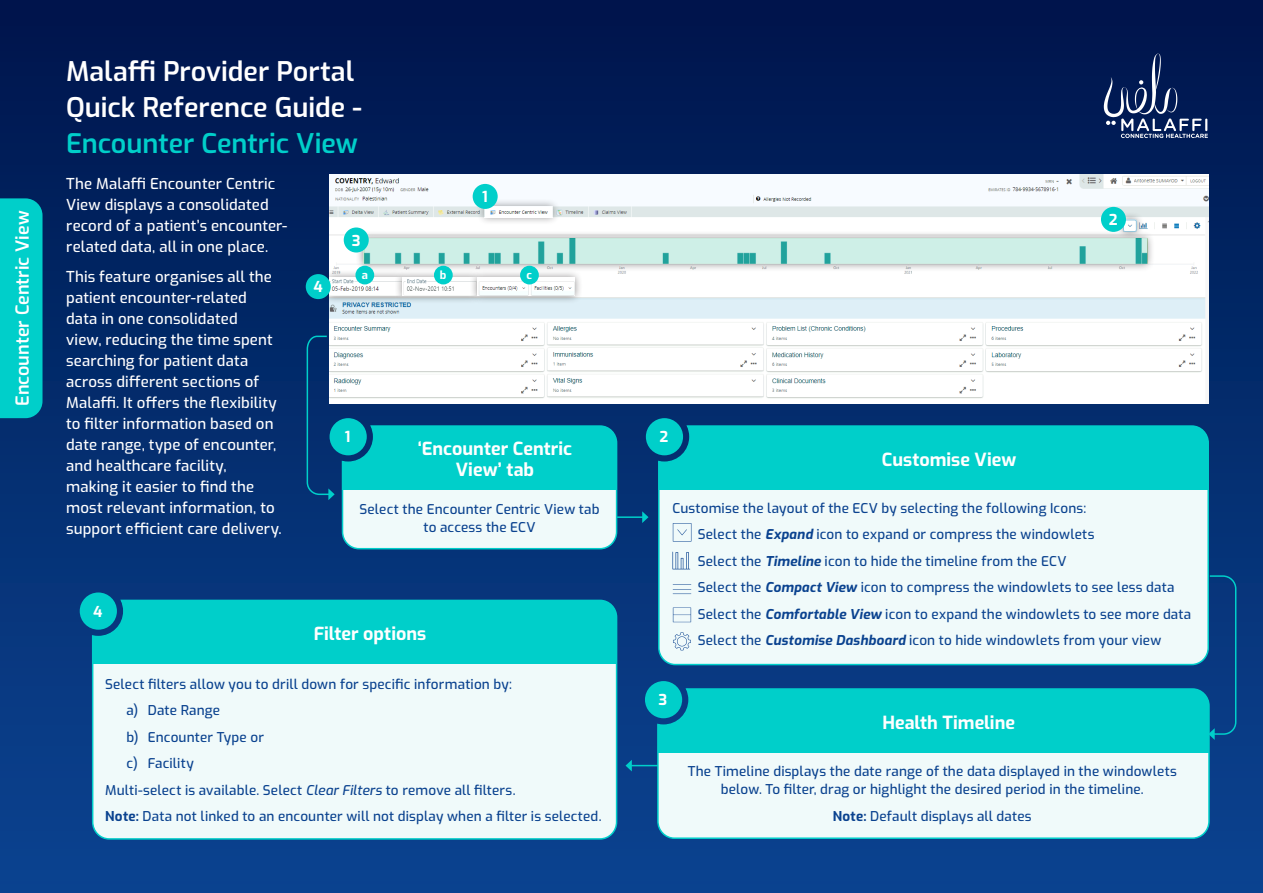
<style>
.page{position:relative;width:1263px;height:893px;background:#fff}
.page>*{position:absolute;margin:0;border:0;box-sizing:border-box;transform-origin:0 0}
.t1{font:600 27px/36px "Exo";color:#fff}
.t2{font:700 18px/21.6px "Exo";color:#fff;text-align:center}
.t3{font:600 18px "Exo";color:#fff}
.t4{font:500 15px/21px "Exo";letter-spacing:.01em;color:#fff}
.t5{font:700 15px "Exo";color:#fff}
.t6{font:500 13.5px/18px "Exo";letter-spacing:.015em;color:#0a428f;text-align:center}
.t7{font:700 11.25px "Exo";color:#fff}
.s1{color:#00cfca}
.s2{font-style:italic}
.s3{font-weight:700}
.s4{font-weight:700;font-style:italic}
</style>
<div class="page">
<div style="left:0;top:0;width:1263px;height:893px;background:linear-gradient(to bottom,#00154c,#0b4492)"></div>
<div style="left:0;top:198px;width:43px;height:220px;background:#00cfca"></div>
<svg style="left:1104px;top:54px;width:104px;height:84px;background:#253a6c"></svg>
<svg style="left:306px;top:335px;width:29px;height:165px;background:#073c76"></svg>
<svg style="left:1208px;top:575px;width:29px;height:165px;background:#074385"></svg>
<img style="left:330px;top:174px;width:879px;height:229px">
<hr style="left:617px;top:516px;width:26px;height:2px;background:#00cfca">
<svg style="left:642px;top:511px;width:6px;height:12px"></svg>
<hr style="left:631px;top:765px;width:48px;height:1px;background:#00cfca">
<svg style="left:625px;top:760px;width:7px;height:11px"></svg>
<svg style="left:341px;top:425px;width:277px;height:125px"></svg>
<div style="left:330px;top:418px;width:37px;height:37px;background:#00cfca;border-radius:50%"></div>
<svg style="left:656px;top:687px;width:554px;height:153px"></svg>
<div style="left:645px;top:681px;width:37px;height:37px;background:#00cfca;border-radius:50%"></div>
<svg style="left:91px;top:599px;width:527px;height:241px"></svg>
<div style="left:80px;top:592px;width:37px;height:38px;background:#00cfca;border-radius:50%"></div>
<svg style="left:657px;top:425px;width:553px;height:241px"></svg>
<svg style="left:673px;top:523px;width:18px;height:18px"></svg>
<svg style="left:672px;top:552px;width:18px;height:17px"></svg>
<svg style="left:673px;top:584px;width:18px;height:11px"></svg>
<svg style="left:673px;top:608px;width:18px;height:14px"></svg>
<svg style="left:673px;top:632px;width:18px;height:18px"></svg>
<div style="left:646px;top:418px;width:37px;height:37px;background:#00cfca;border-radius:50%"></div>
<div style="left:476px;top:198px;width:84px;height:27px;background:#231f20;opacity:.5"></div>
<img style="left:485px;top:207px;width:67px;height:10px">
<div style="left:473px;top:184px;width:25px;height:25px;background:#00cfca;border-radius:50%"></div>
<div style="left:1115px;top:211px;width:30px;height:29px;background:#231f20;opacity:.5"></div>
<img style="left:1123px;top:219px;width:14px;height:11px">
<div style="left:1101px;top:207px;width:25px;height:25px;background:#00cfca;border-radius:50%"></div>
<div style="left:355px;top:230px;width:800px;height:42px;background:#231f20;opacity:.5"></div>
<img style="left:363px;top:238px;width:784px;height:26px">
<div style="left:344px;top:227px;width:25px;height:25px;background:#00cfca;border-radius:50%"></div>
<div style="left:321px;top:269px;width:89px;height:35px;background:#231f20;opacity:.5"></div>
<img style="left:330px;top:277px;width:64px;height:19px">
<div style="left:394px;top:269px;width:91px;height:35px;background:#231f20;opacity:.5"></div>
<div style="left:469px;top:269px;width:114px;height:35px;background:#231f20;opacity:.5"></div>
<div style="left:306px;top:274px;width:25px;height:25px;background:#00cfca;border-radius:50%"></div>
<div style="left:355px;top:266px;width:19px;height:18px;background:#00cfca;border-radius:50%"></div>
<div style="left:434px;top:266px;width:19px;height:18px;background:#00cfca;border-radius:50%"></div>
<div style="left:520px;top:266px;width:19px;height:18px;background:#00cfca;border-radius:50%"></div>
<h2 class="t3" style="left:9px;top:406px;width:197px;rotate:-90deg">Encounter Centric View</h2>
<p class="t1" style="left:66px;top:52px;width:289px">Malaffi Provider Portal</p>
<p class="t1" style="left:66px;top:88px;width:297px">Quick Reference Guide -<br><span class="s1">Encounter Centric View</span></p>
<p class="t4" style="left:66px;top:172px;width:223px">The Malaffi Encounter Centric<br>View displays a consolidated record of a patient’s encounter&shy;related data, all in one place.</p>
<p class="t4" style="left:66px;top:265px;width:217px">This feature organises all the patient encounter-related data in one consolidated<br>view, reducing the time spent searching for patient data across different sections of<br>Malaffi. It offers the flexibility to filter information based on date range, type of encounter, and healthcare facility, making it easier to find the most relevant information, to support efficient care delivery.</p>
<p class="t5" style="left:313px;top:276px;width:11px">4</p>
<p class="t5" style="left:352px;top:229px;width:10px">3</p>
<p class="t5" style="left:482px;top:186px;width:7px">1</p>
<p class="t7" style="left:362px;top:267px;width:8px">a</p>
<p class="t7" style="left:440px;top:267px;width:8px">b</p>
<p class="t7" style="left:527px;top:267px;width:7px">c</p>
<p class="t5" style="left:345px;top:426px;width:7px">1</p>
<p class="t2" style="left:418px;top:437px;width:156px">‘Encounter Centric<br>View’ tab</p>
<p class="t6" style="left:359px;top:499px;width:242px">Select the Encounter Centric View tab to access the ECV</p>
<p class="t5" style="left:93px;top:600px;width:11px">4</p>
<p class="t2" style="left:314px;top:622px;width:114px">Filter options</p>
<p class="t6" style="left:105px;top:674px;width:408px">Select filters allow you to drill down for specific information by:</p>
<p class="t6" style="left:126px;top:700px;width:95px">a) Date Range</p>
<p class="t6" style="left:126px;top:727px;width:139px">b) Encounter Type or</p>
<p class="t6" style="left:126px;top:753px;width:69px">c) Facility</p>
<p class="t6" style="left:105px;top:780px;width:412px">Multi-select is available. Select <span class="s2">Clear Filters</span> to remove all filters.</p>
<p class="t6" style="left:105px;top:806px;width:498px"><span class="s3">Note:</span> Data not linked to an encounter will not display when a filter is selected.</p>
<p class="t5" style="left:659px;top:426px;width:10px">2</p>
<p class="t2" style="left:882px;top:447px;width:136px">Customise View</p>
<p class="t5" style="left:1109px;top:209px;width:10px">2</p>
<p class="t6" style="left:672px;top:498px;width:415px">Customise the layout of the ECV by selecting the following Icons:</p>
<p class="t6" style="left:698px;top:525px;width:398px">Select the <span class="s4">Expand</span> icon to expand or compress the windowlets</p>
<p class="t6" style="left:698px;top:551px;width:370px">Select the <span class="s4">Timeline</span> icon to hide the timeline from the ECV</p>
<p class="t6" style="left:698px;top:578px;width:478px">Select the <span class="s4">Compact View</span> icon to compress the windowlets to see less data</p>
<p class="t6" style="left:698px;top:604px;width:495px">Select the <span class="s4">Comfortable View</span> icon to expand the windowlets to see more data</p>
<p class="t6" style="left:698px;top:631px;width:465px">Select the <span class="s4">Customise Dashboard</span> icon to hide windowlets from your view</p>
<p class="t5" style="left:659px;top:689px;width:10px">3</p>
<p class="t2" style="left:882px;top:710px;width:134px">Health Timeline</p>
<p class="t6" style="left:688px;top:762px;width:491px">The Timeline displays the date range of the data displayed in the windowlets below. To filter, drag or highlight the desired period in the timeline.</p>
<p class="t6" style="left:833px;top:806px;width:200px"><span class="s3">Note:</span> Default displays all dates</p>
</div>
